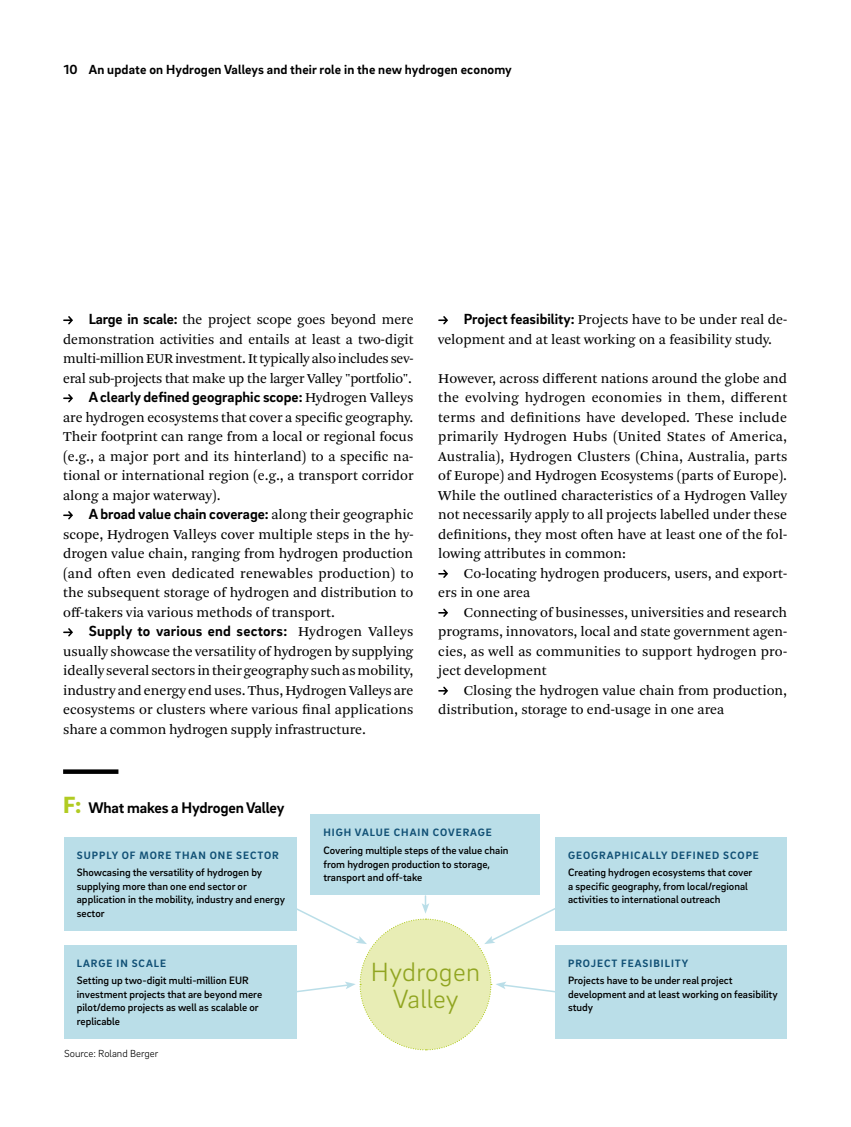
<style>
.page{position:relative;width:851px;height:1127px;background:#fff}
.page>*{position:absolute;margin:0;border:0;box-sizing:border-box;transform-origin:0 0}
.t1{font:300 27px/27px "Brix Sans";letter-spacing:.01em;color:#91a521;text-align:center}
.t2{font:700 15.75px "Brix Sans";letter-spacing:-.01em;color:#000}
.t3{font:700 15px "Brix Sans";color:#000}
.t4{font:14.25px/19.5px "Arnhem Pro Blond";color:#000;text-align:justify}
.t5{font:700 13.5px "Brix Sans";letter-spacing:.01em;color:#000}
.t6{font:500 10.95px/13.5px "Brix Sans";color:#000}
.t7{font:700 10.95px "Brix Sans";letter-spacing:.09em;color:#115075}
.t8{font:300 10.5px "Brix Sans";color:#000}
.s1{font-family:"Brix Sans";font-weight:700;font-size:15px}
.s2{font-family:"Arnhem Pro Blond";font-weight:400;font-size:14.25px}
.s3{font-weight:900;font-size:24px;color:#b1cb22}
</style>
<div class="page">
<svg style="left:438px;top:316px;width:10px;height:8px"></svg>
<svg style="left:438px;top:569px;width:10px;height:9px"></svg>
<svg style="left:438px;top:608px;width:10px;height:9px"></svg>
<svg style="left:438px;top:686px;width:10px;height:9px"></svg>
<svg style="left:63px;top:316px;width:10px;height:8px"></svg>
<svg style="left:63px;top:394px;width:10px;height:8px"></svg>
<svg style="left:63px;top:511px;width:10px;height:8px"></svg>
<svg style="left:63px;top:628px;width:10px;height:8px"></svg>
<div style="left:63px;top:769px;width:55px;height:5px;background:#000"></div>
<div style="left:64px;top:945px;width:232px;height:93px;background:#badee8"></div>
<div style="left:555px;top:945px;width:232px;height:93px;background:#badee8"></div>
<div style="left:64px;top:837px;width:232px;height:93px;background:#badee8"></div>
<div style="left:555px;top:837px;width:232px;height:93px;background:#badee8"></div>
<div style="left:310px;top:814px;width:230px;height:81px;background:#badee8"></div>
<svg style="left:294px;top:896px;width:263px;height:155px"></svg>
<p class="t5" style="left:64px;top:60px;width:449px">10 An update on Hydrogen Valleys and their role in the new hydrogen economy</p>
<p class="t4" style="left:63px;top:310px;width:352px;text-indent:26px"><span class="s1">Large in scale:</span> the project scope goes beyond mere demonstration activities and entails at least a two-digit multi-million EUR investment. It typically also includes sev&shy;eral sub-projects that make up the larger Valley "portfolio".</p>
<p class="t3" style="left:89px;top:387px;width:326px">A clearly defined geographic scope: <span class="s2">Hydrogen Valleys</span></p>
<p class="t4" style="left:63px;top:408px;width:352px">are hydrogen ecosystems that cover a specific geography.<br>Their footprint can range from a local or regional focus (e.g., a major port and its hinterland) to a specific na&shy;tional or international region (e.g., a transport corridor along a major waterway).</p>
<p class="t3" style="left:89px;top:504px;width:326px">A broad value chain coverage: <span class="s2">along their geographic</span></p>
<p class="t4" style="left:63px;top:525px;width:352px">scope, Hydrogen Valleys cover multiple steps in the hy&shy;drogen value chain, ranging from hydrogen production (and often even dedicated renewables production) to the subsequent storage of hydrogen and distribution to off-takers via various methods of transport.</p>
<p class="t3" style="left:89px;top:621px;width:326px">Supply to various end sectors: <span class="s2">Hydrogen Valleys</span></p>
<p class="t4" style="left:63px;top:642px;width:352px">usually showcase the versatility of hydrogen by supplying ideally several sectors in their geography such as mobility, industry and energy end uses. Thus, Hydrogen Valleys are ecosystems or clusters where various final applications share a common hydrogen supply infrastructure.</p>
<p class="t4" style="left:438px;top:310px;width:350px;text-indent:25px"><span class="s1">Project feasibility:</span> Projects have to be under real de&shy;velopment and at least working on a feasibility study.</p>
<p class="t4" style="left:438px;top:369px;width:350px">However, across different nations around the globe and the evolving hydrogen economies in them, different terms and definitions have developed. These include primarily Hydrogen Hubs (United States of America, Australia), Hydrogen Clusters (China, Australia, parts of Europe) and Hydrogen Ecosystems (parts of Europe).<br>While the outlined characteristics of a Hydrogen Valley not necessarily apply to all projects labelled under these definitions, they most often have at least one of the fol&shy;lowing attributes in common:</p>
<p class="t4" style="left:438px;top:564px;width:350px;text-indent:26px">Co-locating hydrogen producers, users, and export&shy;ers in one area</p>
<p class="t4" style="left:438px;top:603px;width:350px;text-indent:26px">Connecting of businesses, universities and research programs, innovators, local and state government agen&shy;cies, as well as communities to support hydrogen pro&shy;ject development</p>
<p class="t4" style="left:438px;top:681px;width:350px;text-indent:26px">Closing the hydrogen value chain from production, distribution, storage to end-usage in one area</p>
<p class="t2" style="left:63px;top:797px;width:223px"><span class="s3">F:</span> What makes a Hydrogen Valley</p>
<p class="t7" style="left:77px;top:848px;width:203px">SUPPLY OF MORE THAN ONE SECTOR</p>
<p class="t6" style="left:77px;top:865px;width:210px">Showcasing the versatility of hydrogen by supplying more than one end sector or application in the mobility, industry and energy sector</p>
<p class="t7" style="left:77px;top:956px;width:91px">LARGE IN SCALE</p>
<p class="t6" style="left:77px;top:973px;width:187px">Setting up two-digit multi-million EUR investment projects that are beyond mere pilot/demo projects as well as scalable or replicable</p>
<p class="t8" style="left:64px;top:1047px;width:96px">Source: Roland Berger</p>
<p class="t7" style="left:323px;top:825px;width:170px">HIGH VALUE CHAIN COVERAGE</p>
<p class="t6" style="left:323px;top:843px;width:186px">Covering multiple steps of the value chain from hydrogen production to storage, transport and off-take</p>
<h1 class="t1" style="left:371px;top:957px;width:110px">Hydrogen<br>Valley</h1>
<p class="t7" style="left:568px;top:848px;width:192px">GEOGRAPHICALLY DEFINED SCOPE</p>
<p class="t6" style="left:568px;top:865px;width:186px">Creating hydrogen ecosystems that cover a specific geography, from local/regional activities to international outreach</p>
<p class="t7" style="left:568px;top:956px;width:122px">PROJECT FEASIBILITY</p>
<p class="t6" style="left:568px;top:973px;width:211px">Projects have to be under real project development and at least working on feasibility study</p>
</div>
